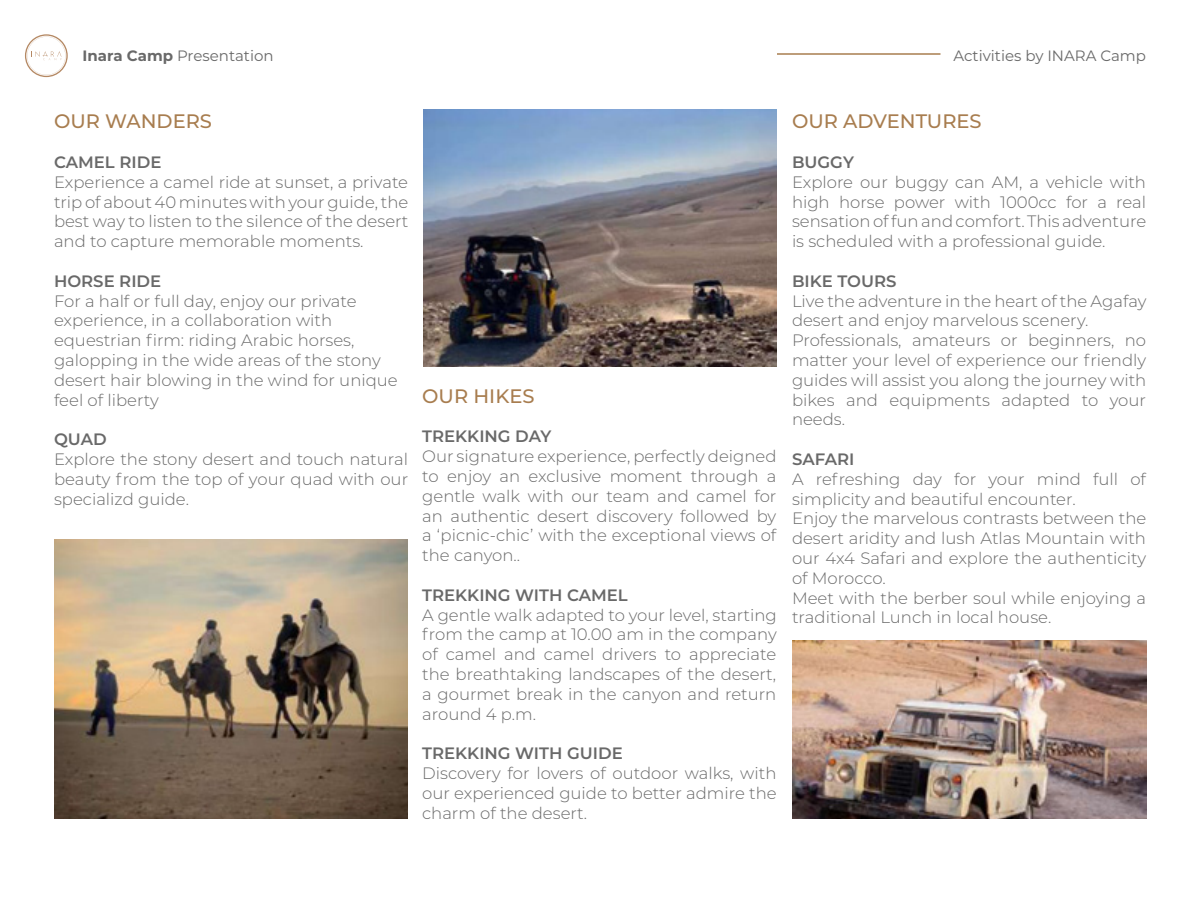
<style>
.page{position:relative;width:1200px;height:900px;background:#fff}
.page>*{position:absolute;margin:0;border:0;box-sizing:border-box;transform-origin:0 0}
.t1{font:500 19.5px "Montserrat";color:#a87d4f}
.t2{font:300 16.5px/19.8px "Montserrat";color:#696969;text-align:justify}
.t3{font:600 16.5px "Montserrat";color:#696969}
.t4{font:15px "Montserrat";color:#696969}
.s1{font-weight:700}
</style>
<div class="page">
<img style="left:793px;top:640px;width:353px;height:179px">
<img style="left:55px;top:540px;width:352px;height:279px">
<img style="left:423px;top:110px;width:353px;height:256px">
<hr style="left:777px;top:53px;width:163px;height:2px;background:#a87d4f">
<svg style="left:25px;top:34px;width:43px;height:43px"></svg>
<p class="t4" style="left:82px;top:46px;width:193px"><span class="s1">Inara Camp</span> Presentation</p>
<p class="t4" style="left:953px;top:46px;width:194px">Activities by INARA Camp</p>
<p class="t1" style="left:54px;top:108px;width:160px">OUR WANDERS</p>
<p class="t3" style="left:54px;top:150px;width:109px">CAMEL RIDE</p>
<p class="t2" style="left:54px;top:171px;width:356px">Experience a camel ride at sunset, a private trip of about 40 minutes with your guide, the best way to listen to the silence of the desert and to capture memorable moments.</p>
<p class="t3" style="left:54px;top:269px;width:109px">HORSE RIDE</p>
<p class="t2" style="left:54px;top:290px;width:345px;text-align:left">For a half or full day, enjoy our private experience, in a collaboration with equestrian firm: riding Arabic horses, galopping in the wide areas of the stony desert hair blowing in the wind for unique feel of liberty</p>
<p class="t3" style="left:54px;top:428px;width:54px">QUAD</p>
<p class="t2" style="left:54px;top:449px;width:356px">Explore the stony desert and touch natural beauty from the top of your quad with our specializd guide.</p>
<p class="t1" style="left:422px;top:382px;width:114px">OUR HIKES</p>
<p class="t3" style="left:422px;top:425px;width:131px">TREKKING DAY</p>
<p class="t2" style="left:422px;top:446px;width:356px">Our signature experience, perfectly deigned to enjoy an exclusive moment through a gentle walk with our team and camel for an authentic desert discovery followed by a ‘picnic-chic’ with the exceptional views of the canyon..</p>
<p class="t3" style="left:422px;top:583px;width:207px">TREKKING WITH CAMEL</p>
<p class="t2" style="left:422px;top:604px;width:356px">A gentle walk adapted to your level, starting from the camp at 10.00 am in the company of camel and camel drivers to appreciate the breathtaking landscapes of the desert, a gourmet break in the canyon and return around 4 p.m.</p>
<p class="t3" style="left:422px;top:742px;width:202px">TREKKING WITH GUIDE</p>
<p class="t2" style="left:422px;top:763px;width:356px">Discovery for lovers of outdoor walks, with our experienced guide to better admire the charm of the desert.</p>
<p class="t1" style="left:792px;top:108px;width:191px">OUR ADVENTURES</p>
<p class="t3" style="left:792px;top:150px;width:63px">BUGGY</p>
<p class="t2" style="left:792px;top:171px;width:356px">Explore our buggy can AM, a vehicle with high horse power with 1000cc for a real sensation of fun and comfort. This adventure is scheduled with a professional guide.</p>
<p class="t3" style="left:792px;top:269px;width:106px">BIKE TOURS</p>
<p class="t2" style="left:792px;top:290px;width:356px;text-align:left">Live the adventure in the heart of the Agafay desert and enjoy marvelous scenery.<br>Professionals, amateurs or beginners, no matter your level of experience our friendly guides will assist you along the journey with bikes and equipments adapted to your needs.</p>
<p class="t3" style="left:792px;top:447px;width:64px">SAFARI</p>
<p class="t2" style="left:792px;top:468px;width:356px;text-align:left">A refreshing day for your mind full of simplicity and beautiful encounter.<br>Enjoy the marvelous contrasts between the desert aridity and lush Atlas Mountain with our 4x4 Safari and explore the authenticity of Morocco.<br>Meet with the berber soul while enjoying a traditional Lunch in local house.</p>
</div>
